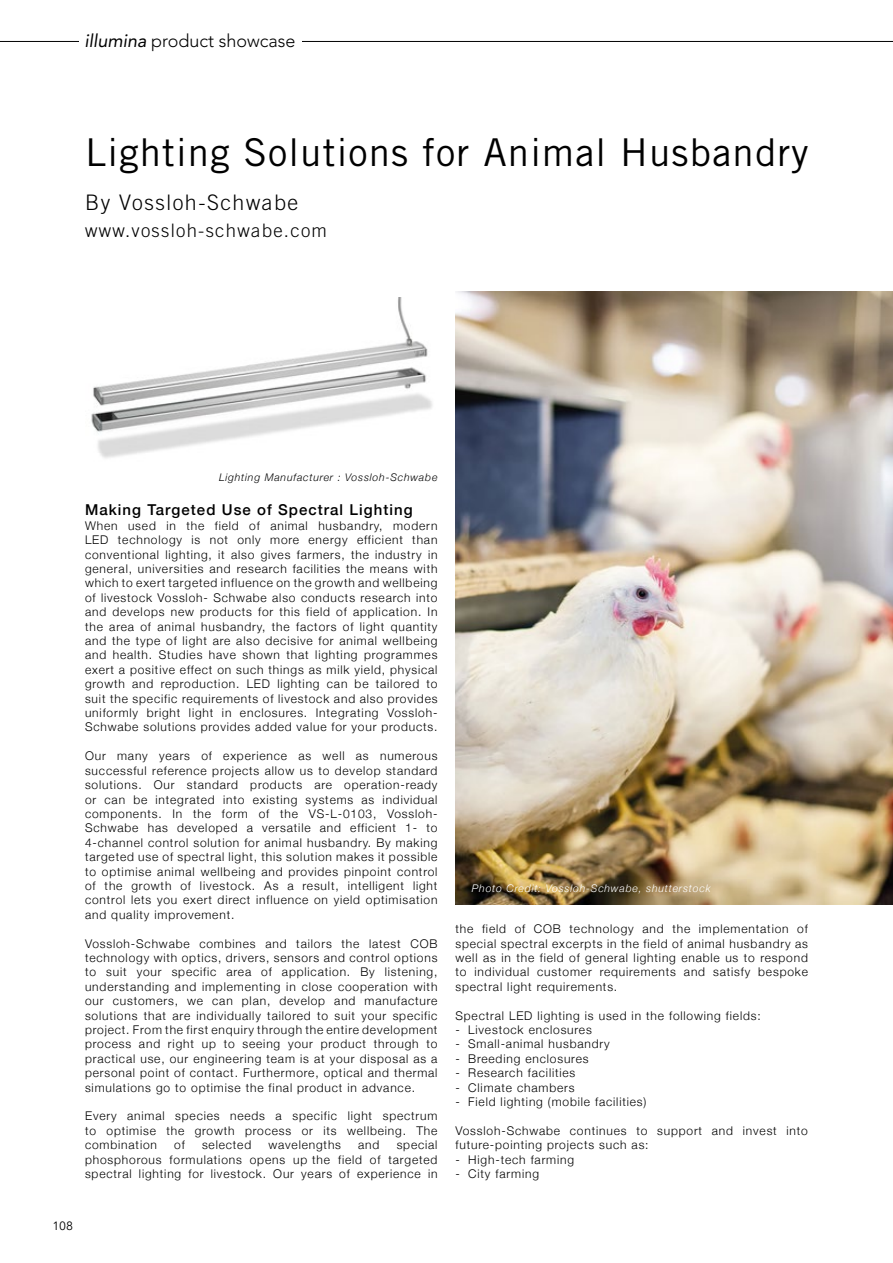
<style>
.page{position:relative;width:893px;height:1263px;background:#fff}
.page>*{position:absolute;margin:0;border:0;box-sizing:border-box;transform-origin:0 0}
.t1{font:38.4px "Trade Gothic";letter-spacing:.03em;color:#000}
.t2{font:300 21.45px "Trade Gothic";letter-spacing:.07em;color:#000}
.t3{font:300 18.6px "Trade Gothic";letter-spacing:.07em;color:#000}
.t4{font:300 18px "Avenir LT Std";color:#000}
.t5{font:500 15px "Helvetica Neue";letter-spacing:.07em;color:#000}
.t6{font:300 12px/14.4px "Helvetica Neue";letter-spacing:.07em;color:#000;text-align:justify}
.t7{font:12px "Avenir Next";color:#000}
.t8{font:italic 300 10.5px "Helvetica Neue";letter-spacing:.075em;color:#fff}
.t9{font:italic 300 10.5px "Helvetica Neue";letter-spacing:.075em;color:#000}
.s1{font-weight:400;font-style:italic}
</style>
<div class="page">
<hr style="left:0;top:41px;width:893px;height:1px;background:#000">
<div style="left:79px;top:34px;width:222px;height:13px;background:#fff"></div>
<img style="left:91px;top:298px;width:342px;height:160px">
<img style="left:455px;top:291px;width:438px;height:613px">
<h3 class="t4" style="left:84px;top:30px;width:213px"><span class="s1">illumina</span> product showcase</h3>
<h1 class="t1" style="left:85px;top:129px;width:725px">Lighting Solutions for Animal Husbandry</h1>
<h2 class="t2" style="left:85px;top:189px;width:215px">By Vossloh-Schwabe</h2>
<h3 class="t3" style="left:85px;top:219px;width:243px">www.vossloh-schwabe.com</h3>
<p class="t9" style="left:219px;top:469px;width:220px">Lighting Manufacturer : Vossloh-Schwabe</p>
<p class="t5" style="left:85px;top:498px;width:329px">Making Targeted Use of Spectral Lighting</p>
<p class="t6" style="left:85px;top:517px;width:354px">When used in the field of animal husbandry, modern LED technology is not only more energy efficient than conventional lighting, it also gives farmers, the industry in general, universities and research facilities the means with which to exert targeted influence on the growth and wellbeing of livestock Vossloh- Schwabe also conducts research into and develops new products for this field of application. In the area of animal husbandry, the factors of light quantity and the type of light are also decisive for animal wellbeing and health. Studies have shown that lighting programmes exert a positive effect on such things as milk yield, physical growth and reproduction. LED lighting can be tailored to suit the specific requirements of livestock and also provides uniformly bright light in enclosures. Integrating Vossloh-Schwabe solutions provides added value for your products.</p>
<p class="t6" style="left:85px;top:748px;width:354px">Our many years of experience as well as numerous successful reference projects allow us to develop standard solutions. Our standard products are operation-ready or can be integrated into existing systems as individual components. In the form of the VS-L-0103, Vossloh-Schwabe has developed a versatile and efficient 1- to 4-channel control solution for animal husbandry. By making targeted use of spectral light, this solution makes it possible to optimise animal wellbeing and provides pinpoint control of the growth of livestock. As a result, intelligent light control lets you exert direct influence on yield optimisation and quality improvement.</p>
<p class="t6" style="left:85px;top:935px;width:354px">Vossloh-Schwabe combines and tailors the latest COB technology with optics, drivers, sensors and control options to suit your specific area of application. By listening, understanding and implementing in close cooperation with our customers, we can plan, develop and manufacture solutions that are individually tailored to suit your specific project. From the first enquiry through the entire development process and right up to seeing your product through to practical use, our engineering team is at your disposal as a personal point of contact. Furthermore, optical and thermal simulations go to optimise the final product in advance.</p>
<p class="t6" style="left:85px;top:1108px;width:354px">Every animal species needs a specific light spectrum to optimise the growth process or its wellbeing. The combination</p>
<p class="t6" style="left:85px;top:1137px;width:354px;text-indent:312px">special phosphorous formulations opens up the field of targeted spectral lighting for livestock. Our years of experience in</p>
<p class="t6" style="left:174px;top:1137px;width:12px">of</p>
<p class="t6" style="left:202px;top:1137px;width:51px">selected</p>
<p class="t6" style="left:268px;top:1137px;width:74px">wavelengths</p>
<p class="t6" style="left:358px;top:1137px;width:23px">and</p>
<p class="t7" style="left:52px;top:1216px;width:22px">108</p>
<p class="t8" style="left:472px;top:879px;width:240px">Photo Credit: Vossloh-Schwabe, shutterstock</p>
<p class="t6" style="left:455px;top:921px;width:354px">the field of COB technology and the implementation of special spectral excerpts in the field of animal husbandry as well as in the field of general lighting enable us to respond to individual customer requirements and satisfy bespoke spectral light requirements.</p>
<p class="t6" style="left:455px;top:1007px;width:307px">Spectral LED lighting is used in the following fields:</p>
<p class="t6" style="left:455px;top:1021px;width:138px">- Livestock enclosures</p>
<p class="t6" style="left:455px;top:1036px;width:156px">- Small-animal husbandry</p>
<p class="t6" style="left:455px;top:1050px;width:135px">- Breeding enclosures</p>
<p class="t6" style="left:455px;top:1065px;width:121px">- Research facilities</p>
<p class="t6" style="left:455px;top:1079px;width:121px">- Climate chambers</p>
<p class="t6" style="left:455px;top:1093px;width:192px">- Field lighting (mobile facilities)</p>
<p class="t6" style="left:455px;top:1122px;width:354px">Vossloh-Schwabe continues to support and invest into future-pointing projects such as:</p>
<p class="t6" style="left:455px;top:1151px;width:120px">- High-tech farming</p>
<p class="t6" style="left:455px;top:1165px;width:85px">- City farming</p>
</div>
